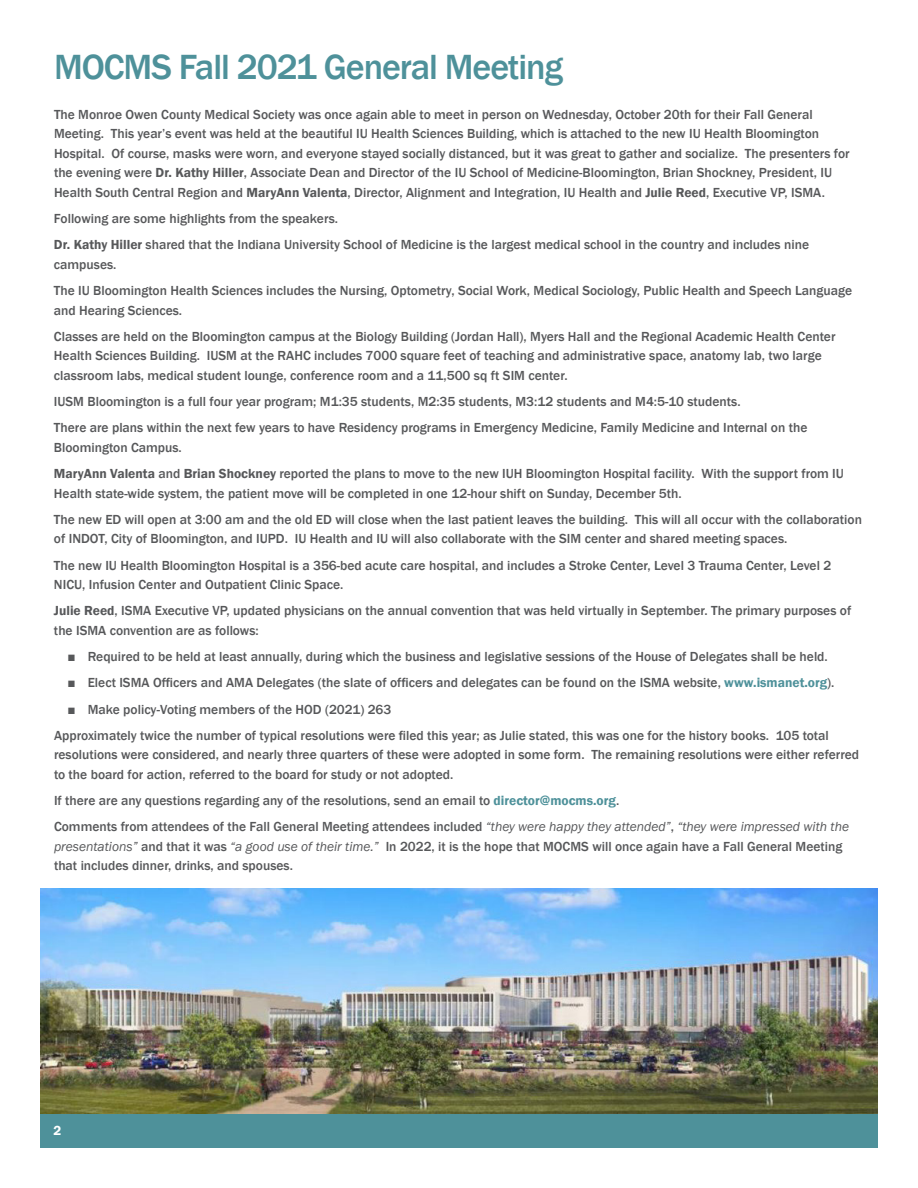
<style>
.page{position:relative;width:918px;height:1188px;background:#fff}
.page>*{position:absolute;margin:0;border:0;box-sizing:border-box;transform-origin:0 0}
.t1{font:500 36px "Franklin Gothic";letter-spacing:-.03em;color:#4e919a}
.t2{font:500 13.5px/19.5px "Franklin Gothic";color:#57585a}
.t3{font:600 13.5px "Franklin Gothic";color:#fff}
.s1{font-weight:600}
.s2{font-weight:600;color:#4e919a}
.s3{font-weight:400;font-style:italic}
</style>
<div class="page">
<div style="left:40px;top:1114px;width:55px;height:34px;background:#4e919a"></div>
<div style="left:95px;top:1114px;width:783px;height:34px;background:#4e919a"></div>
<img style="left:40px;top:889px;width:838px;height:225px">
<p class="t1" style="left:54px;top:45px;width:511px">MOCMS Fall 2021 General Meeting</p>
<p class="t2" style="left:54px;top:105px;width:797px">The Monroe Owen County Medical Society was once again able to meet in person on Wednesday, October 20th for their Fall General Meeting. This year’s event was held at the beautiful IU Health Sciences Building, which is attached to the new IU Health Bloomington Hospital. Of course, masks were worn, and everyone stayed socially distanced, but it was great to gather and socialize. The presenters for the evening were <span class="s1">Dr. Kathy Hiller</span>, Associate Dean and Director of the IU School of Medicine-Bloomington, Brian Shockney, President, IU Health South Central Region and <span class="s1">MaryAnn Valenta</span>, Director, Alignment and Integration, IU Health and <span class="s1">Julie Reed</span>, Executive VP, ISMA.</p>
<p class="t2" style="left:54px;top:209px;width:286px">Following are some highlights from the speakers.</p>
<p class="t2" style="left:54px;top:235px;width:757px"><span class="s1">Dr. Kathy Hiller</span> shared that the Indiana University School of Medicine is the largest medical school in the country and includes nine campuses.</p>
<p class="t2" style="left:54px;top:281px;width:800px">The IU Bloomington Health Sciences includes the Nursing, Optometry, Social Work, Medical Sociology, Public Health and Speech Language and Hearing Sciences.</p>
<p class="t2" style="left:54px;top:327px;width:783px">Classes are held on the Bloomington campus at the Biology Building (Jordan Hall), Myers Hall and the Regional Academic Health Center<br>Health Sciences Building. IUSM at the RAHC includes 7000 square feet of teaching and administrative space, anatomy lab, two large classroom labs, medical student lounge, conference room and a 11,500 sq ft SIM center.</p>
<p class="t2" style="left:54px;top:392px;width:688px">IUSM Bloomington is a full four year program; M1:35 students, M2:35 students, M3:12 students and M4:5-10 students.</p>
<p class="t2" style="left:54px;top:418px;width:755px">There are plans within the next few years to have Residency programs in Emergency Medicine, Family Medicine and Internal on the<br>Bloomington Campus.</p>
<p class="t2" style="left:54px;top:464px;width:791px"><span class="s1">MaryAnn Valenta</span> and <span class="s1">Brian Shockney</span> reported the plans to move to the new IUH Bloomington Hospital facility. With the support from IU<br>Health state-wide system, the patient move will be completed in one 12-hour shift on Sunday, December 5th.</p>
<p class="t2" style="left:54px;top:510px;width:810px">The new ED will open at 3:00 am and the old ED will close when the last patient leaves the building. This will all occur with the collaboration of INDOT, City of Bloomington, and IUPD. IU Health and IU will also collaborate with the SIM center and shared meeting spaces.</p>
<p class="t2" style="left:54px;top:555px;width:779px">The new IU Health Bloomington Hospital is a 356-bed acute care hospital, and includes a Stroke Center, Level 3 Trauma Center, Level 2<br>NICU, Infusion Center and Outpatient Clinic Space.</p>
<p class="t2" style="left:54px;top:601px;width:799px"><span class="s1">Julie Reed</span>, ISMA Executive VP, updated physicians on the annual convention that was held virtually in September. The primary purposes of the ISMA convention are as follows:</p>
<p class="t2" style="left:68px;top:647px;width:762px">■ Required to be held at least annually, during which the business and legislative sessions of the House of Delegates shall be held.</p>
<p class="t2" style="left:68px;top:673px;width:769px">■ Elect ISMA Officers and AMA Delegates (the slate of officers and delegates can be found on the ISMA website, <span class="s2">www.ismanet.org</span>).</p>
<p class="t2" style="left:68px;top:700px;width:325px">■ Make policy-Voting members of the HOD (2021) 263</p>
<p class="t2" style="left:54px;top:726px;width:807px">Approximately twice the number of typical resolutions were filed this year; as Julie stated, this was one for the history books. 105 total resolutions were considered, and nearly three quarters of these were adopted in some form. The remaining resolutions were either referred to the board for action, referred to the board for study or not adopted.</p>
<p class="t2" style="left:54px;top:791px;width:567px">If there are any questions regarding any of the resolutions, send an email to <span class="s2">director@mocms.org</span>.</p>
<p class="t2" style="left:54px;top:817px;width:797px">Comments from attendees of the Fall General Meeting attendees included <span class="s3">“they were happy they attended”</span>, <span class="s3">“they were impressed with the presentations”</span> and that it was <span class="s3">“a good use of their time.”</span> In 2022, it is the hope that MOCMS will once again have a Fall General Meeting that includes dinner, drinks, and spouses.</p>
<p class="t3" style="left:53px;top:1123px;width:9px">2</p>
</div>
